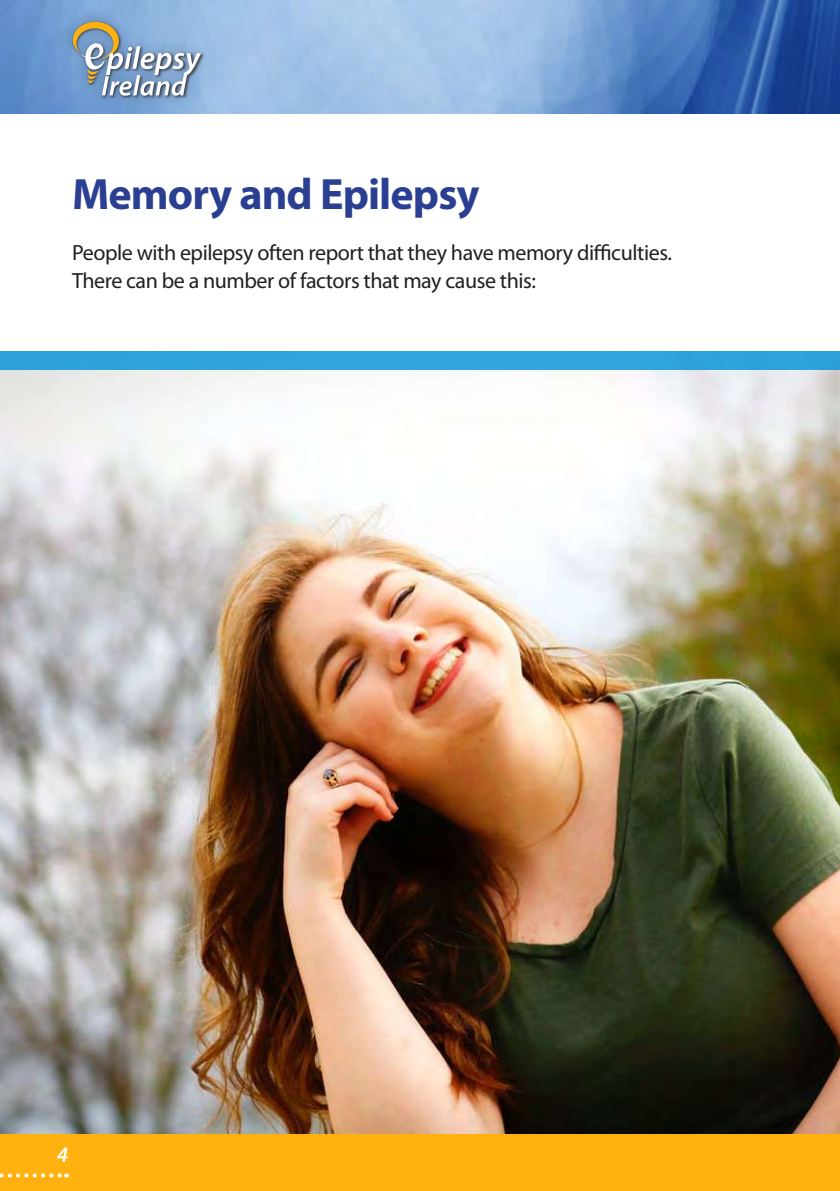
<style>
.page{position:relative;width:840px;height:1191px;background:#fff}
.page>*{position:absolute;margin:0;border:0;box-sizing:border-box;transform-origin:0 0}
.t1{font:700 44px "Myriad Pro";letter-spacing:-.02em;color:#2a3f91}
.t2{font:22px/28px "Myriad Pro";letter-spacing:-.02em;color:#241f1f}
.t3{font:italic 600 22px "Myriad Pro";color:#fff}
</style>
<div class="page">
<img style="left:0;top:370px;width:839px;height:764px">
<div style="left:0;top:351px;width:839px;height:19px;background:#30a4db"></div>
<div style="left:0;top:1134px;width:839px;height:57px;background:#ffb10f"></div>
<svg style="left:0;top:1173px;width:67px;height:4px"></svg>
<img style="left:0;top:0;width:839px;height:113px">
<div style="left:60px;top:9px;width:152px;height:99px;background:#241f1f;opacity:.35"></div>
<img style="left:201px;top:23px;width:4px;height:61px">
<svg style="left:72px;top:21px;width:129px;height:75px;background:#94aac1"></svg>
<h1 class="t1" style="left:72px;top:165px;width:409px">Memory and Epilepsy</h1>
<p class="t2" style="left:72px;top:238px;width:601px">People with epilepsy often report that they have memory difficulties.<br>There can be a number of factors that may cause this:</p>
<p class="t3" style="left:57px;top:1140px;width:13px">4</p>
</div>
